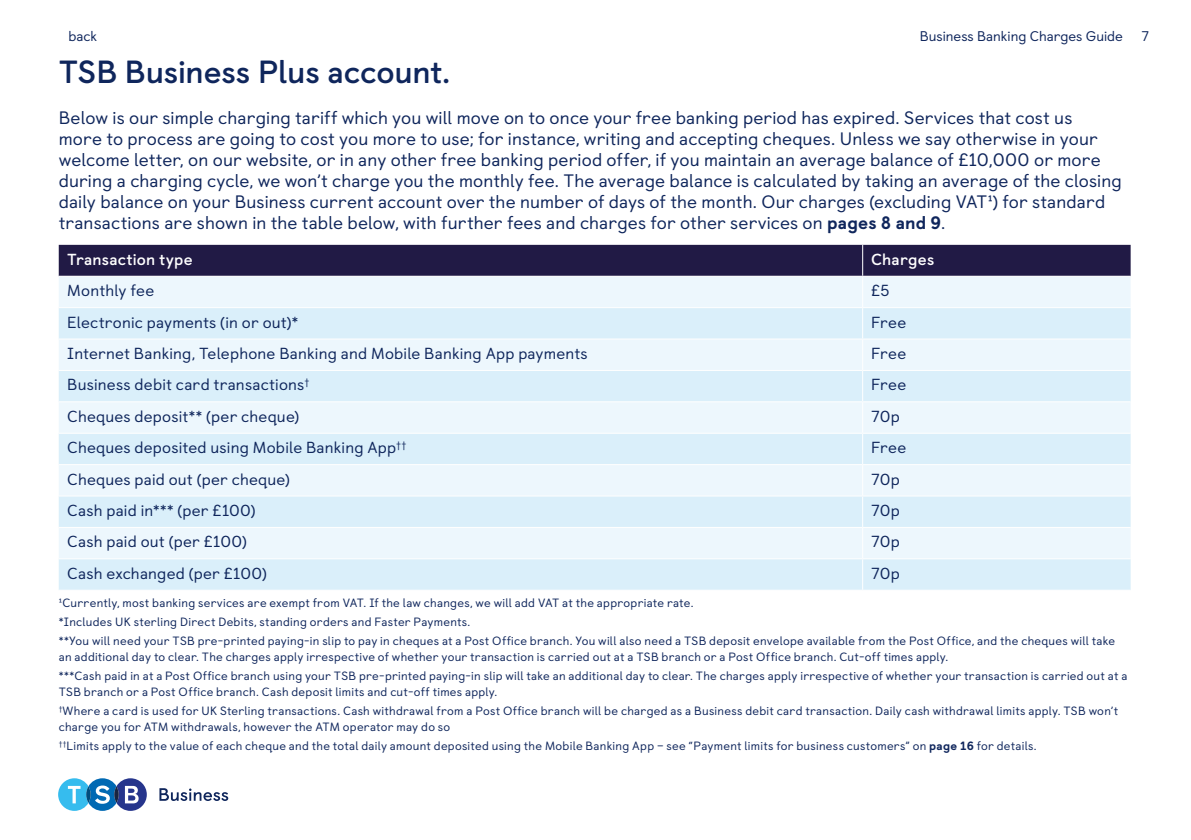
<style>
.page{position:relative;width:1191px;height:840px;background:#fff}
.page>*{position:absolute;margin:0;border:0;box-sizing:border-box;transform-origin:0 0}
.t1{font:700 32px "TSB Castledown";letter-spacing:-.005em;color:#0f265c}
.t2{font:18px/21px "TSB Castledown";letter-spacing:.005em;color:#0f265c}
.t3{font:16px "TSB Castledown";letter-spacing:.015em;color:#0f265c}
.t4{font:700 16px "TSB Castledown";letter-spacing:.01em;color:#fff}
.t5{font:14px "TSB Castledown";color:#0f265c}
.t6{font:12px/18.8px "TSB Castledown";letter-spacing:.02em;color:#0f265c}
.s1{font-weight:800}
</style>
<div class="page">
<svg style="left:58px;top:778px;width:89px;height:32px"></svg>
<svg style="left:159px;top:788px;width:69px;height:12px"></svg>
<div style="left:59px;top:245px;width:1071px;height:30px;background:#211a45"></div>
<div style="left:59px;top:277px;width:1071px;height:30px;background:#edf7fd"></div>
<svg style="left:59px;top:308px;width:1071px;height:281px;fill:#daeffa"></svg>
<hr style="left:862px;top:245px;width:1px;height:30px;background:#fff">
<hr style="left:862px;top:276px;width:1px;height:31px;background:#fff">
<hr style="left:862px;top:308px;width:1px;height:30px;background:#fff">
<hr style="left:59px;top:338px;width:803px;height:1px;background:#fff">
<hr style="left:862px;top:338px;width:268px;height:1px;background:#fff">
<hr style="left:862px;top:339px;width:1px;height:31px;background:#fff">
<hr style="left:59px;top:370px;width:803px;height:1px;background:#fff">
<hr style="left:862px;top:370px;width:268px;height:1px;background:#fff">
<hr style="left:862px;top:371px;width:1px;height:30px;background:#fff">
<hr style="left:59px;top:401px;width:803px;height:1px;background:#fff">
<hr style="left:862px;top:401px;width:268px;height:1px;background:#fff">
<hr style="left:862px;top:402px;width:1px;height:30px;background:#fff">
<hr style="left:59px;top:432px;width:803px;height:1px;background:#fff">
<hr style="left:862px;top:432px;width:268px;height:1px;background:#fff">
<hr style="left:862px;top:433px;width:1px;height:31px;background:#fff">
<hr style="left:59px;top:464px;width:803px;height:1px;background:#fff">
<hr style="left:862px;top:464px;width:268px;height:1px;background:#fff">
<hr style="left:862px;top:465px;width:1px;height:30px;background:#fff">
<hr style="left:59px;top:495px;width:803px;height:1px;background:#fff">
<hr style="left:862px;top:495px;width:268px;height:1px;background:#fff">
<hr style="left:862px;top:496px;width:1px;height:30px;background:#fff">
<hr style="left:59px;top:526px;width:803px;height:1px;background:#fff">
<hr style="left:862px;top:526px;width:268px;height:1px;background:#fff">
<hr style="left:862px;top:527px;width:1px;height:31px;background:#fff">
<hr style="left:59px;top:558px;width:803px;height:1px;background:#fff">
<hr style="left:862px;top:558px;width:268px;height:1px;background:#fff">
<hr style="left:862px;top:559px;width:1px;height:30px;background:#fff">
<p class="t5" style="left:68px;top:28px;width:30px">back</p>
<p class="t5" style="left:920px;top:28px;width:204px">Business Banking Charges Guide</p>
<p class="t5" style="left:1141px;top:28px;width:9px">7</p>
<h1 class="t1" style="left:59px;top:52px;width:393px">TSB Business Plus account.</h1>
<p class="t2" style="left:59px;top:107px;width:1064px">Below is our simple charging tariff which you will move on to once your free banking period has expired. Services that cost us<br>more to process are going to cost you more to use; for instance, writing and accepting cheques. Unless we say otherwise in your welcome letter, on our website, or in any other free banking period offer, if you maintain an average balance of £10,000 or more during a charging cycle, we won’t charge you the monthly fee. The average balance is calculated by taking an average of the closing daily balance on your Business current account over the number of days of the month. Our charges (excluding VAT1) for standard transactions are shown in the table below, with further fees and charges for other services on <span class="s1">pages 8 and 9</span>.</p>
<h3 class="t4" style="left:67px;top:249px;width:127px">Transaction type</h3>
<h3 class="t4" style="left:871px;top:249px;width:65px">Charges</h3>
<h3 class="t3" style="left:67px;top:281px;width:88px">Monthly fee</h3>
<h3 class="t3" style="left:871px;top:281px;width:20px">£5</h3>
<h3 class="t3" style="left:67px;top:312px;width:232px">Electronic payments (in or out)*</h3>
<h3 class="t3" style="left:871px;top:312px;width:37px">Free</h3>
<h3 class="t3" style="left:67px;top:343px;width:522px">Internet Banking, Telephone Banking and Mobile Banking App payments</h3>
<h3 class="t3" style="left:871px;top:343px;width:37px">Free</h3>
<h3 class="t3" style="left:67px;top:375px;width:244px">Business debit card transactions<sup>†</sup></h3>
<h3 class="t3" style="left:871px;top:375px;width:37px">Free</h3>
<h3 class="t3" style="left:67px;top:406px;width:233px">Cheques deposit** (per cheque)</h3>
<h3 class="t3" style="left:871px;top:406px;width:30px">70p</h3>
<h3 class="t3" style="left:67px;top:438px;width:341px">Cheques deposited using Mobile Banking App<sup>††</sup></h3>
<h3 class="t3" style="left:871px;top:438px;width:37px">Free</h3>
<h3 class="t3" style="left:67px;top:469px;width:224px">Cheques paid out (per cheque)</h3>
<h3 class="t3" style="left:871px;top:469px;width:30px">70p</h3>
<h3 class="t3" style="left:67px;top:500px;width:190px">Cash paid in*** (per £100)</h3>
<h3 class="t3" style="left:871px;top:500px;width:30px">70p</h3>
<h3 class="t3" style="left:67px;top:532px;width:181px">Cash paid out (per £100)</h3>
<h3 class="t3" style="left:871px;top:532px;width:30px">70p</h3>
<h3 class="t3" style="left:67px;top:563px;width:201px">Cash exchanged (per £100)</h3>
<h3 class="t3" style="left:871px;top:563px;width:30px">70p</h3>
<p class="t6" style="left:59px;top:593px;width:1057px">1Currently, most banking services are exempt from VAT. If the law changes, we will add VAT at the appropriate rate.<br>*Includes UK sterling Direct Debits, standing orders and Faster Payments.<br>**You will need your TSB pre-printed paying-in slip to pay in cheques at a Post Office branch. You will also need a TSB deposit envelope available from the Post Office, and the cheques will take</p>
<p class="t6" style="left:59px;top:647px;width:1070px">an additional day to clear. The charges apply irrespective of whether your transaction is carried out at a TSB branch or a Post Office branch. Cut-off times apply.<br>***Cash paid in at a Post Office branch using your TSB pre-printed paying-in slip will take an additional day to clear. The charges apply irrespective of whether your transaction is carried out at a</p>
<p class="t6" style="left:59px;top:682px;width:1061px">TSB branch or a Post Office branch. Cash deposit limits and cut-off times apply.<br><sup>†</sup>Where a card is used for UK Sterling transactions. Cash withdrawal from a Post Office branch will be charged as a Business debit card transaction. Daily cash withdrawal limits apply. TSB won’t</p>
<p class="t6" style="left:59px;top:717px;width:979px">charge you for ATM withdrawals, however the ATM operator may do so<br><sup>††</sup>Limits apply to the value of each cheque and the total daily amount deposited using the Mobile Banking App – see “Payment limits for business customers” on <span class="s1">page 16</span> for details.</p>
</div>
